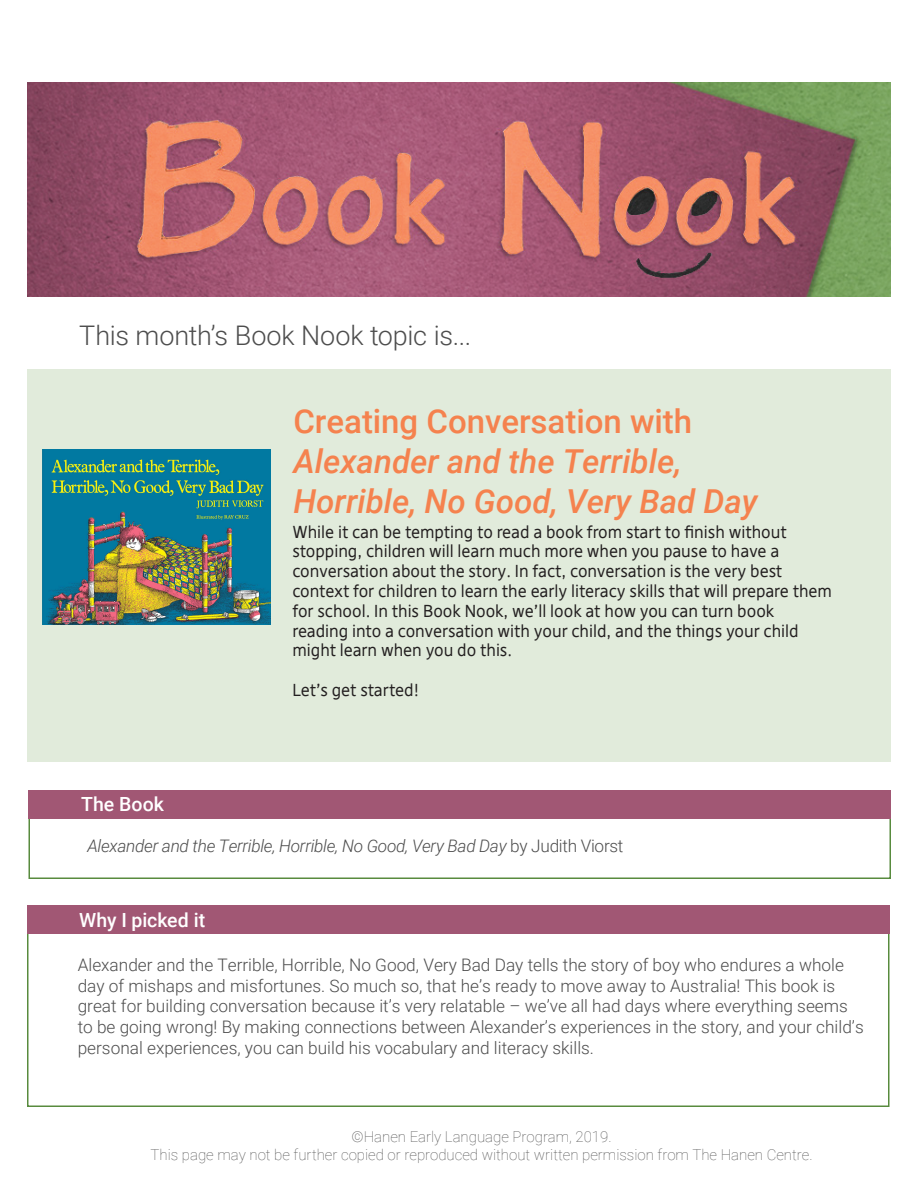
<style>
.page{position:relative;width:918px;height:1188px;background:#fff}
.page>*{position:absolute;margin:0;border:0;box-sizing:border-box;transform-origin:0 0}
.t1{font:italic 500 33px/39.6px "Roboto";color:#f5824e}
.t2{font:500 33px "Roboto";color:#f5824e}
.t3{font:300 27px "Roboto";letter-spacing:-.005em;color:#4d4d4d}
.t4{font:500 19.5px "Roboto";color:#fff}
.t5{font:300 17.25px/20.7px "Roboto";color:#4d4d4d}
.t6{font:italic 300 17.25px "Roboto";letter-spacing:-.02em;color:#4d4d4d}
.t7{font:16.5px/19.8px "Deja Web";color:#231f20}
.t8{font:100 15px/18px "Roboto";color:#4d4d4d;text-align:center}
.s1{font-style:normal}
</style>
<div class="page">
<img style="left:27px;top:83px;width:864px;height:214px">
<div style="left:27px;top:369px;width:864px;height:392px;background:#e1ebdb"></div>
<div style="left:28px;top:790px;width:863px;height:89px;border:2px solid #588b3e"></div>
<div style="left:28px;top:790px;width:863px;height:29px;background:#a15774"></div>
<div style="left:27px;top:906px;width:863px;height:201px;border:2px solid #588b3e"></div>
<div style="left:27px;top:906px;width:863px;height:28px;background:#a15774"></div>
<img style="left:43px;top:450px;width:227px;height:175px">
<h2 class="t3" style="left:79px;top:316px;width:393px">This month’s Book Nook topic is...</h2>
<h1 class="t2" style="left:293px;top:399px;width:400px">Creating Conversation with</h1>
<h1 class="t1" style="left:293px;top:440px;width:466px">Alexander and the Terrible,<br>Horrible, No Good, Very Bad Day</h1>
<p class="t4" style="left:81px;top:791px;width:84px">The Book</p>
<p class="t7" style="left:292px;top:522px;width:541px">While it can be tempting to read a book from start to finish without stopping, children will learn much more when you pause to have a conversation about the story. In fact, conversation is the very best context for children to learn the early literacy skills that will prepare them for school. In this Book Nook, we’ll look at how you can turn book reading into a conversation with your child, and the things your child might learn when you do this.</p>
<p class="t7" style="left:292px;top:680px;width:128px">Let’s get started!</p>
<p class="t6" style="left:87px;top:834px;width:538px">Alexander and the Terrible, Horrible, No Good, Very Bad Day <span class="s1">by Judith Viorst</span></p>
<p class="t4" style="left:79px;top:907px;width:128px">Why I picked it</p>
<p class="t5" style="left:78px;top:954px;width:788px">Alexander and the Terrible, Horrible, No Good, Very Bad Day tells the story of boy who endures a whole day of mishaps and misfortunes. So much so, that he’s ready to move away to Australia! This book is great for building conversation because it’s very relatable – we’ve all had days where everything seems to be going wrong! By making connections between Alexander’s experiences in the story, and your child’s personal experiences, you can build his vocabulary and literacy skills.</p>
<p class="t8" style="left:151px;top:1127px;width:663px">©Hanen Early Language Program, 2019.<br>This page may not be further copied or reproduced without written permission from The Hanen Centre.</p>
</div>
